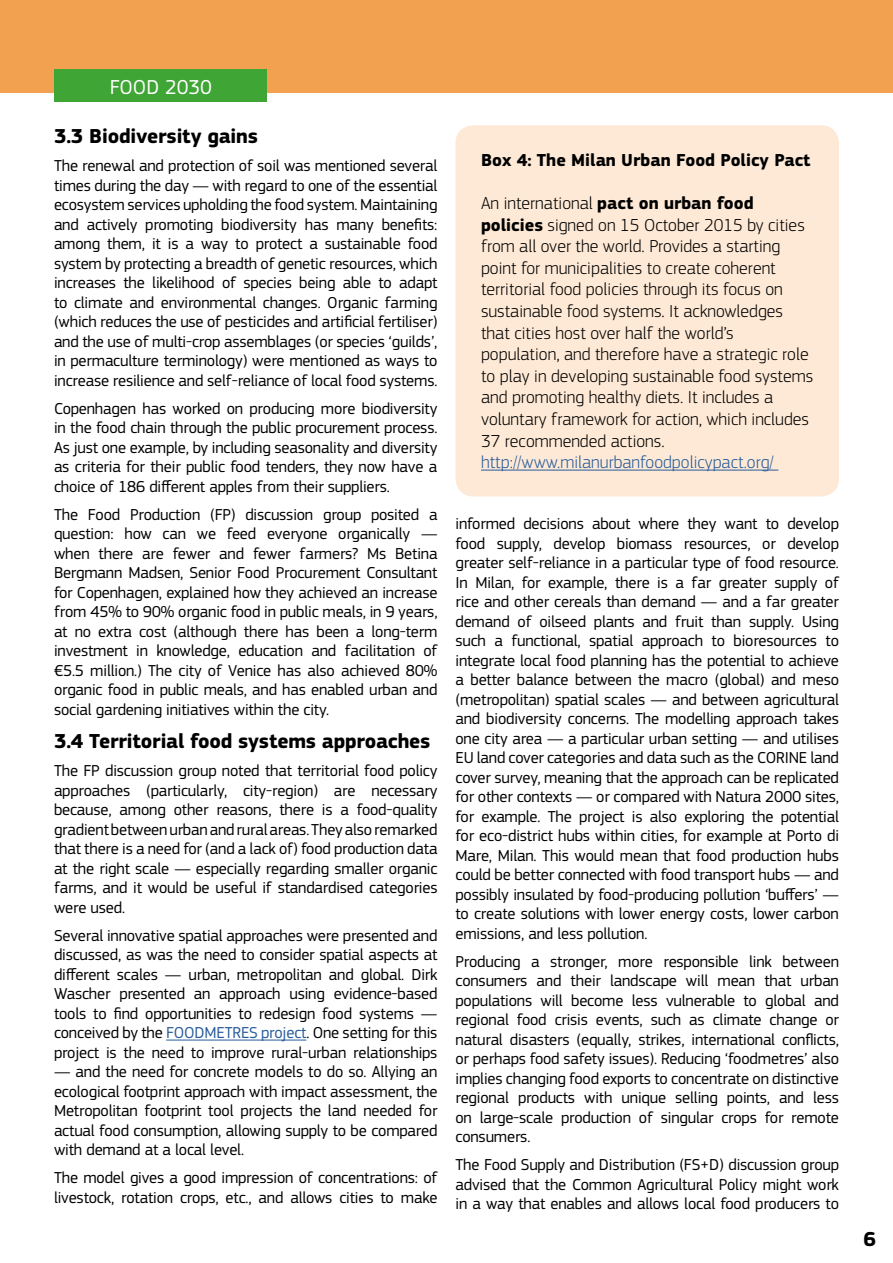
<style>
.page{position:relative;width:893px;height:1263px;background:#fff}
.page>*{position:absolute;margin:0;border:0;box-sizing:border-box;transform-origin:0 0}
.Body_text{font:700 21px "EC Square Sans Pro";letter-spacing:-.01em;color:#000}
.t1{font:21px "EC Square Sans Pro";color:#fff}
.t2{font:300 18px/21.6px "EC Square Sans Pro";color:#000}
.t3{font:300 18px "EC Square Sans Pro";color:#275b9b}
.t4{font:700 18px "EC Square Sans Pro";color:#000}
.Body_text-2{font:16.5px/19.5px "EC Square Sans Pro";letter-spacing:-.01em;color:#000;text-align:justify}
.s1{color:#275b9b}
.s2{font-weight:700}
</style>
<div class="page">
<div style="left:0;top:0;width:893px;height:92px;background:#f2a151"></div>
<div style="left:54px;top:69px;width:213px;height:33px;background:#3fa535"></div>
<hr style="left:166px;top:1039px;width:140px;height:1px;background:#275b9b">
<div style="left:455px;top:125px;width:384px;height:371px;background:#fde9d5;border-radius:18px"></div>
<hr style="left:481px;top:470px;width:297px;height:1px;background:#275b9b">
<p class="t1" style="left:110px;top:74px;width:103px">FOOD 2030</p>
<p class="Body_text" style="left:54px;top:124px;width:205px">3.3 Biodiversity gains</p>
<p class="Body_text-2" style="left:54px;top:156px;width:385px">The renewal and protection of soil was mentioned several times during the day — with regard to one of the essential ecosystem services upholding the food system. Maintaining and actively promoting biodiversity has many benefits: among them, it is a way to protect a sustainable food system by protecting a breadth of genetic resources, which increases the likelihood of species being able to adapt to climate and environmental changes. Organic farming (which reduces the use of pesticides and artificial fertiliser) and the use of multi-crop assemblages (or species ‘guilds’, in permaculture terminology) were mentioned as ways to increase resilience and self-reliance of local food systems.</p>
<p class="Body_text-2" style="left:54px;top:398px;width:385px">Copenhagen has worked on producing more biodiversity in the food chain through the public procurement process.<br>As just one example, by including seasonality and diversity as criteria for their public food tenders, they now have a choice of 186 different apples from their suppliers.</p>
<p class="Body_text-2" style="left:54px;top:504px;width:385px">The Food Production (FP) discussion group posited a question: how can we feed everyone organically — when there are fewer and fewer farmers? Ms Betina Bergmann Madsen, Senior Food Procurement Consultant for Copenhagen, explained how they achieved an increase from 45% to 90% organic food in public meals, in 9 years, at no extra cost (although there has been a long-term investment in knowledge, education and facilitation of €5.5 million.) The city of Venice has also achieved 80% organic food in public meals, and has enabled urban and social gardening initiatives within the city.</p>
<p class="Body_text" style="left:54px;top:729px;width:378px">3.4 Territorial food systems approaches</p>
<p class="Body_text-2" style="left:54px;top:761px;width:385px">The FP discussion group noted that territorial food policy approaches (particularly, city-region) are necessary because, among other reasons, there is a food-quality gradient between urban and rural areas. They also remarked that there is a need for (and a lack of) food production data at the right scale — especially regarding smaller organic farms, and it would be useful if standardised categories were used.</p>
<p class="Body_text-2" style="left:54px;top:926px;width:385px">Several innovative spatial approaches were presented and discussed, as was the need to consider spatial aspects at different scales — urban, metropolitan and global. Dirk Wascher presented an approach using evidence-based tools to find opportunities to redesign food systems — conceived by the <span class="s1">FOODMETRES project</span>. One setting for this project is the need to improve rural-urban relationships</p>
<p class="Body_text-2" style="left:54px;top:1062px;width:385px">— and the need for concrete models to do so. Allying an ecological footprint approach with impact assessment, the Metropolitan footprint tool projects the land needed for actual food consumption, allowing supply to be compared with demand at a local level.</p>
<p class="Body_text-2" style="left:54px;top:1168px;width:385px">The model gives a good impression of concentrations: of livestock, rotation crops, etc., and allows cities to make</p>
<p class="t4" style="left:481px;top:149px;width:331px">Box 4: The Milan Urban Food Policy Pact</p>
<p class="t2" style="left:481px;top:192px;width:334px">An international <span class="s2">pact on urban food policies</span> signed on 15 October 2015 by cities from all over the world. Provides a starting point for municipalities to create coherent territorial food policies through its focus on sustainable food systems. It acknowledges that cities host over half the world’s population, and therefore have a strategic role to play in developing sustainable food systems and promoting healthy diets. It includes a voluntary framework for action, which includes 37 recommended actions.</p>
<p class="t3" style="left:481px;top:452px;width:294px">http://www.milanurbanfoodpolicypact.org/</p>
<p class="Body_text-2" style="left:455px;top:514px;width:385px">informed decisions about where they want to develop food supply, develop biomass resources, or develop greater self-reliance in a particular type of food resource.<br>In Milan, for example, there is a far greater supply of rice and other cereals than demand — and a far greater demand of oilseed plants and fruit than supply. Using such a functional, spatial approach to bioresources to integrate local food planning has the potential to achieve a better balance between the macro (global) and meso (metropolitan) spatial scales — and between agricultural and biodiversity concerns. The modelling approach takes one city area — a particular urban setting — and utilises EU land cover categories and data such as the CORINE land cover survey, meaning that the approach can be replicated for other contexts — or compared with Natura 2000 sites, for example. The project is also exploring the potential for eco-district hubs within cities, for example at Porto di Mare, Milan. This would mean that food production hubs could be better connected with food transport hubs — and possibly insulated by food-producing pollution ‘buffers’ — to create solutions with lower energy costs, lower carbon emissions, and less pollution.</p>
<p class="Body_text-2" style="left:455px;top:951px;width:385px">Producing a stronger, more responsible link between consumers and their landscape will mean that urban populations will become less vulnerable to global and regional food crisis events, such as climate change or natural disasters (equally, strikes, international conflicts, or perhaps food safety issues). Reducing ‘foodmetres’ also implies changing food exports to concentrate on distinctive regional products with unique selling points, and less on large-scale production of singular crops for remote consumers.</p>
<p class="Body_text-2" style="left:455px;top:1155px;width:385px">The Food Supply and Distribution (FS+D) discussion group advised that the Common Agricultural Policy might work in a way that enables and allows local food producers to</p>
<p class="Body_text" style="left:863px;top:1226px;width:14px">6</p>
</div>
